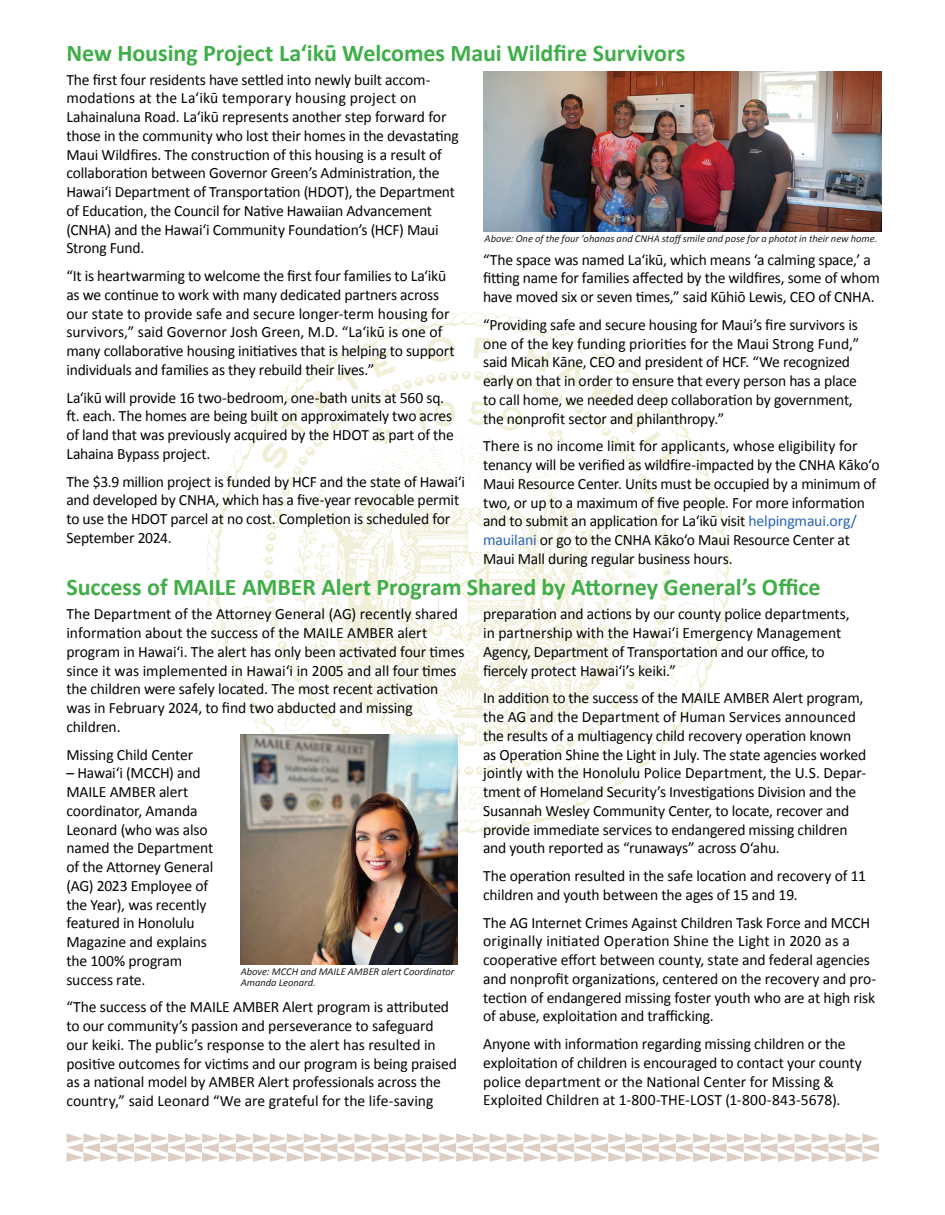
<style>
.page{position:relative;width:945px;height:1215px;background:#fff}
.page>*{position:absolute;margin:0;border:0;box-sizing:border-box;transform-origin:0 0}
.t1{font:700 24px "Calibri";color:#40ae49}
.t2{font:15.75px/18.8px "Calibri";letter-spacing:-.01em;color:#040503}
.t3{font:italic 10.5px/11.2px "Calibri";color:#231f20}
.s1{color:#2865b1}
</style>
<div class="page">
<svg style="left:66px;top:1133px;width:813px;height:29px"></svg>
<img style="left:205px;top:312px;width:525px;height:557px">
<img style="left:241px;top:734px;width:216px;height:230px">
<img style="left:483px;top:72px;width:398px;height:159px">
<h1 class="t1" style="left:66px;top:36px;width:620px">New Housing Project La‘ikū Welcomes Maui Wildfire Survivors</h1>
<p class="t2" style="left:66px;top:70px;width:394px">The first four residents have settled into newly built accom&shy;modations at the La‘ikū temporary housing project on Lahainaluna Road. La‘ikū represents another step forward for those in the community who lost their homes in the devastating Maui Wildfires. The construction of this housing is a result of collaboration between Governor Green’s Administration, the Hawaiʻi Department of Transportation (HDOT), the Department of Education, the Council for Native Hawaiian Advancement (CNHA) and the Hawaiʻi Community Foundation’s (HCF) Maui Strong Fund.</p>
<p class="t2" style="left:66px;top:266px;width:390px">“It is heartwarming to welcome the first four families to La‘ikū as we continue to work with many dedicated partners across our state to provide safe and secure longer-term housing for survivors,” said Governor Josh Green, M.D. “La‘ikū is one of many collaborative housing initiatives that is helping to support individuals and families as they rebuild their lives.”</p>
<p class="t2" style="left:66px;top:388px;width:389px">La‘ikū will provide 16 two-bedroom, one-bath units at 560 sq. ft. each. The homes are being built on approximately two acres of land that was previously acquired by the HDOT as part of the Lahaina Bypass project.</p>
<p class="t2" style="left:66px;top:472px;width:400px">The $3.9 million project is funded by HCF and the state of Hawai‘i and developed by CNHA, which has a five-year revocable permit to use the HDOT parcel at no cost. Completion is scheduled for September 2024.</p>
<p class="t3" style="left:485px;top:232px;width:394px">Above: One of the four ‘ohanas and CNHA staff smile and pose for a photot in their new home.</p>
<p class="t2" style="left:483px;top:249px;width:398px">“The space was named La‘ikū, which means ‘a calming space,’ a fitting name for families affected by the wildfires, some of whom have moved six or seven times,” said Kūhiō Lewis, CEO of CNHA.</p>
<p class="t2" style="left:483px;top:315px;width:378px">“Providing safe and secure housing for Maui’s fire survivors is one of the key funding priorities for the Maui Strong Fund,” said Micah Kāne, CEO and president of HCF. “We recognized early on that in order to ensure that every person has a place to call home, we needed deep collaboration by government, the nonprofit sector and philanthropy.”</p>
<p class="t2" style="left:483px;top:436px;width:398px">There is no income limit for applicants, whose eligibility for tenancy will be verified as wildfire-impacted by the CNHA Kākoʻo Maui Resource Center. Units must be occupied by a minimum of two, or up to a maximum of five people. For more information and to submit an application for Laʻikū visit <span class="s1">helpingmaui.org/ mauilani</span> or go to the CNHA Kākoʻo Maui Resource Center at Maui Mall during regular business hours.</p>
<h1 class="t1" style="left:66px;top:570px;width:756px">Success of MAILE AMBER Alert Program Shared by Attorney General’s Office</h1>
<p class="t2" style="left:66px;top:604px;width:400px">The Department of the Attorney General (AG) recently shared information about the success of the MAILE AMBER alert program in Hawai‘i. The alert has only been activated four times since it was implemented in Hawai‘i in 2005 and all four times the children were safely located. The most recent activation was in February 2024, to find two abducted and missing children.</p>
<p class="t2" style="left:66px;top:745px;width:128px">Missing Child Center</p>
<p class="t2" style="left:66px;top:763px;width:149px">– Hawai‘i (MCCH) and<br>MAILE AMBER alert coordinator, Amanda<br>Leonard (who was also named the Department of the Attorney General (AG) 2023 Employee of the Year), was recently featured in Honolulu<br>Magazine and explains the 100% program success rate.</p>
<p class="t2" style="left:66px;top:997px;width:392px">“The success of the MAILE AMBER Alert program is attributed to our community’s passion and perseverance to safeguard our keiki. The public’s response to the alert has resulted in positive outcomes for victims and our program is being praised as a national model by AMBER Alert professionals across the country,” said Leonard “We are grateful for the life-saving</p>
<p class="t3" style="left:241px;top:966px;width:215px">Above: MCCH and MAILE AMBER alert Coordinator<br>Amanda Leonard.</p>
<p class="t2" style="left:483px;top:604px;width:368px">preparation and actions by our county police departments, in partnership with the Hawai‘i Emergency Management Agency, Department of Transportation and our office, to fiercely protect Hawai‘i’s keiki.”</p>
<p class="t2" style="left:483px;top:688px;width:385px">In addition to the success of the MAILE AMBER Alert program, the AG and the Department of Human Services announced the results of a multiagency child recovery operation known as Operation Shine the Light in July. The state agencies worked jointly with the Honolulu Police Department, the U.S. Depar&shy;tment of Homeland Security’s Invest-igations Division and the Susannah Wesley Community Center, to locate, recover and provide immediate services to endangered missing children and youth reported as “runaways” across Oʻahu.</p>
<p class="t2" style="left:483px;top:866px;width:384px">The operation resulted in the safe location and recovery of 11 children and youth between the ages of 15 and 19.</p>
<p class="t2" style="left:483px;top:913px;width:395px">The AG Internet Crimes Against Children Task Force and MCCH originally initiated Operation Shine the Light in 2020 as a cooperative effort between county, state and federal agencies and nonprofit organizations, centered on the recovery and pro&shy;tection of endangered missing foster youth who are at high risk of abuse, exploitation and trafficking.</p>
<p class="t2" style="left:483px;top:1034px;width:380px">Anyone with information regarding missing children or the exploitation of children is encouraged to contact your county police department or the National Center for Missing &amp; Exploited Children at 1-800-THE-LOST (1-800-843-5678).</p>
</div>
